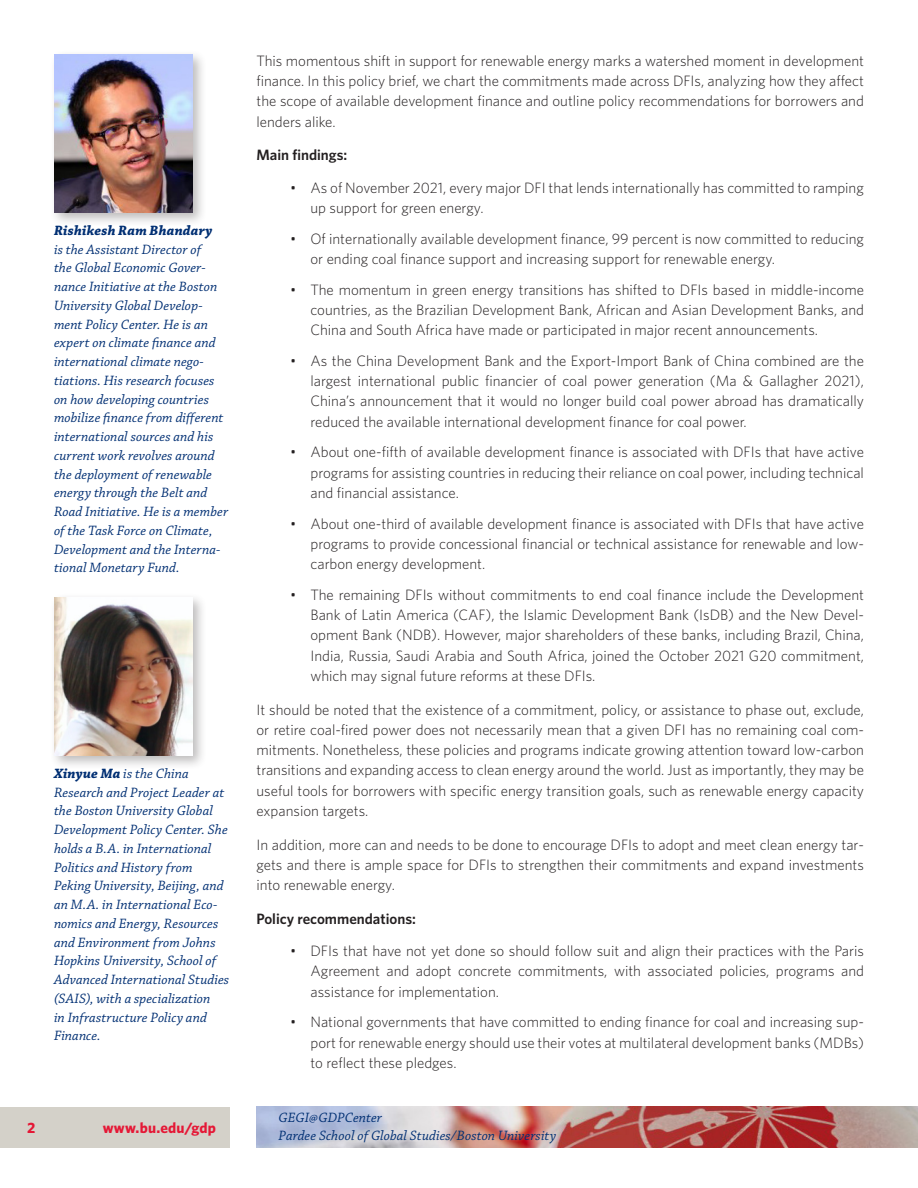
<style>
.page{position:relative;width:918px;height:1188px;background:#fff}
.page>*{position:absolute;margin:0;border:0;box-sizing:border-box;transform-origin:0 0}
.t1{font:300 15px/20.2px "Whitney";color:#231f20;text-align:justify}
.t2{font:600 15px "Whitney";color:#231f20}
.t3{font:700 15px "Whitney";letter-spacing:.015em;color:#e51836}
.AU_BIO{font:italic 14.25px/18.8px "Chaparral Pro";letter-spacing:.005em;color:#002f73}
.s1{font-weight:700}
</style>
<div class="page">
<img style="left:256px;top:1107px;width:662px;height:40px">
<div style="left:0;top:1107px;width:230px;height:40px;background:#d4d1c9"></div>
<div style="left:50px;top:593px;width:158px;height:177px;background:#231f20;opacity:.3"></div>
<img style="left:54px;top:597px;width:139px;height:158px">
<div style="left:50px;top:50px;width:158px;height:177px;background:#231f20;opacity:.3"></div>
<img style="left:54px;top:54px;width:139px;height:158px">
<p class="AU_BIO" style="left:54px;top:222px;width:176px"><span class="s1">Rishikesh Ram Bhandary<br></span>is the Assistant Director of<br>the Global Economic Gover&shy;nance Initiative at the Boston<br>University Global Develop&shy;ment Policy Center. He is an expert on climate finance and international climate nego&shy;tiations. His research focuses on how developing countries mobilize finance from different international sources and his current work revolves around the deployment of renewable energy through the Belt and<br>Road Initiative. He is a member of the Task Force on Climate,<br>Development and the Interna&shy;tional Monetary Fund.</p>
<p class="AU_BIO" style="left:54px;top:765px;width:177px"><span class="s1">Xinyue Ma</span> is the China<br>Research and Project Leader at the Boston University Global<br>Development Policy Center. She holds a B.A. in International<br>Politics and History from<br>Peking University, Beijing, and an M.A. in International Eco&shy;nomics and Energy, Resources and Environment from Johns<br>Hopkins University, School of<br>Advanced International Studies (SAIS), with a specialization<br>in Infrastructure Policy and<br>Finance.</p>
<p class="t3" style="left:27px;top:1118px;width:10px">2</p>
<p class="t3" style="left:103px;top:1118px;width:115px">www.bu.edu/gdp</p>
<p class="t1" style="left:256px;top:50px;width:609px">This momentous shift in support for renewable energy marks a watershed moment in development finance. In this policy brief, we chart the commitments made across DFIs, analyzing how they affect the scope of available development finance and outline policy recommendations for borrowers and lenders alike.</p>
<p class="t2" style="left:256px;top:145px;width:92px">Main findings:</p>
<p class="t1" style="left:310px;top:177px;width:555px;text-indent:-20px">• As of November 2021, every major DFI that lends internationally has committed to ramping up support for green energy.</p>
<p class="t1" style="left:310px;top:228px;width:555px;text-indent:-20px">• Of internationally available development finance, 99 percent is now committed to reducing or ending coal finance support and increasing support for renewable energy.</p>
<p class="t1" style="left:310px;top:279px;width:555px;text-indent:-20px">• The momentum in green energy transitions has shifted to DFIs based in middle-income countries, as the Brazilian Development Bank, African and Asian Development Banks, and China and South Africa have made or participated in major recent announcements.</p>
<p class="t1" style="left:310px;top:350px;width:555px;text-indent:-20px">• As the China Development Bank and the Export-Import Bank of China combined are the largest international public financier of coal power generation (Ma &amp; Gallagher 2021), China’s announcement that it would no longer build coal power abroad has dramatically reduced the available international development finance for coal power.</p>
<p class="t1" style="left:310px;top:442px;width:555px;text-indent:-20px">• About one-fifth of available development finance is associated with DFIs that have active programs for assisting countries in reducing their reliance on coal power, including technical and financial assistance.</p>
<p class="t1" style="left:310px;top:513px;width:555px;text-indent:-20px">• About one-third of available development finance is associated with DFIs that have active programs to provide concessional financial or technical assistance for renewable and low&shy;carbon energy development.</p>
<p class="t1" style="left:310px;top:584px;width:555px;text-indent:-20px">• The remaining DFIs without commitments to end coal finance include the Development Bank of Latin America (CAF), the Islamic Development Bank (IsDB) and the New Devel&shy;opment Bank (NDB). However, major shareholders of these banks, including Brazil, China, India, Russia, Saudi Arabia and South Africa, joined the October 2021 G20 commitment, which may signal future reforms at these DFIs.</p>
<p class="t1" style="left:256px;top:699px;width:609px">It should be noted that the existence of a commitment, policy, or assistance to phase out, exclude, or retire coal-fired power does not necessarily mean that a given DFI has no remaining coal com&shy;mitments. Nonetheless, these policies and programs indicate growing attention toward low-carbon transitions and expanding access to clean energy around the world. Just as importantly, they may be useful tools for borrowers with specific energy transition goals, such as renewable energy capacity expansion targets.</p>
<p class="t1" style="left:256px;top:834px;width:609px">In addition, more can and needs to be done to encourage DFIs to adopt and meet clean energy tar&shy;gets and there is ample space for DFIs to strengthen their commitments and expand investments into renewable energy.</p>
<p class="t2" style="left:256px;top:909px;width:161px">Policy recommendations:</p>
<p class="t1" style="left:310px;top:940px;width:555px;text-indent:-20px">• DFIs that have not yet done so should follow suit and align their practices with the Paris Agreement and adopt concrete commitments, with associated policies, programs and assistance for implementation.</p>
<p class="t1" style="left:310px;top:1012px;width:555px;text-indent:-20px">• National governments that have committed to ending finance for coal and increasing sup&shy;port for renewable energy should use their votes at multilateral development banks (MDBs) to reflect these pledges.</p>
<p class="AU_BIO" style="left:279px;top:1109px;width:279px;line-height:18px">GEGI@GDPCenter<br>Pardee School of Global Studies/Boston University</p>
</div>
